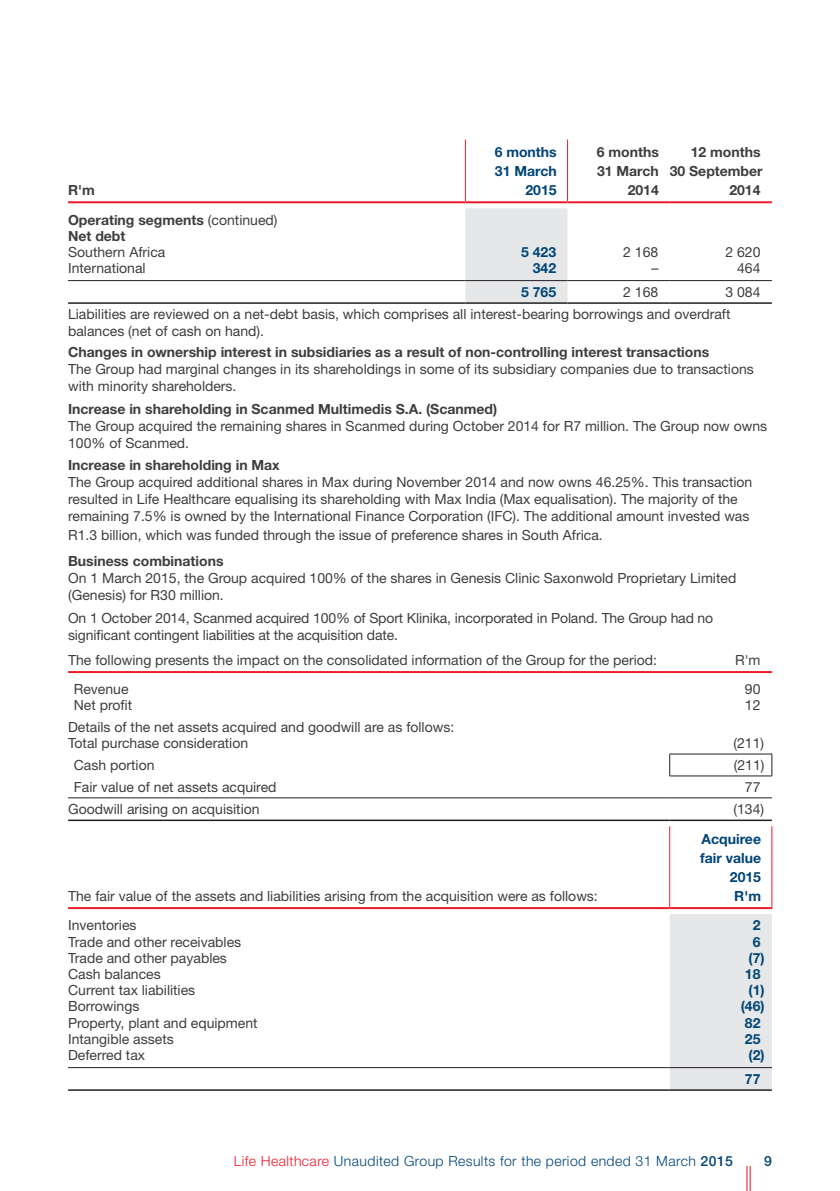
<style>
.page{position:relative;width:840px;height:1191px;background:#fff}
.page>*{position:absolute;margin:0;border:0;box-sizing:border-box;transform-origin:0 0}
.t1{font:14px/17px "Helvetica Neue LT Std";color:#3e3e3f}
.t2{font:700 14px/19px "Helvetica Neue LT Std";color:#3e3e3f;text-align:right}
.t3{font:700 14px/19px "Helvetica Neue LT Std";color:#004577;text-align:right}
.t4{font:300 14px "Helvetica Neue LT Std";letter-spacing:.03em;color:#004577}
.t5{font:500 14px "Helvetica Neue LT Std";color:#004577}
.s1{font-weight:400}
.s2{color:#ee1b2c}
.s3{font-weight:500}
</style>
<div class="page">
<svg style="left:746px;top:1166px;width:4px;height:25px"></svg>
<div style="left:465px;top:208px;width:102px;height:94px;background:#e6e7e9"></div>
<hr style="left:68px;top:201px;width:397px;height:2px;background:#ee1b2c">
<hr style="left:465px;top:201px;width:102px;height:2px;background:#ee1b2c">
<hr style="left:567px;top:201px;width:102px;height:2px;background:#ee1b2c">
<hr style="left:669px;top:201px;width:102px;height:2px;background:#ee1b2c">
<hr style="left:464px;top:139px;width:1px;height:62px;background:#ee1b2c">
<hr style="left:566px;top:139px;width:1px;height:62px;background:#ee1b2c">
<hr style="left:68px;top:280px;width:397px;height:1px;background:#231f20">
<hr style="left:465px;top:280px;width:102px;height:1px;background:#231f20">
<hr style="left:567px;top:280px;width:102px;height:1px;background:#231f20">
<hr style="left:669px;top:280px;width:102px;height:1px;background:#231f20">
<hr style="left:68px;top:302px;width:397px;height:2px;background:#231f20">
<hr style="left:465px;top:302px;width:102px;height:2px;background:#231f20">
<hr style="left:567px;top:302px;width:102px;height:2px;background:#231f20">
<hr style="left:669px;top:302px;width:102px;height:2px;background:#231f20">
<div style="left:669px;top:914px;width:102px;height:175px;background:#e6e7e9"></div>
<hr style="left:669px;top:753px;width:102px;height:1px;background:#231f20">
<svg style="left:669px;top:754px;width:1px;height:21px"></svg>
<svg style="left:771px;top:754px;width:1px;height:21px"></svg>
<hr style="left:68px;top:797px;width:601px;height:1px;background:#231f20">
<hr style="left:669px;top:797px;width:102px;height:1px;background:#231f20">
<hr style="left:68px;top:819px;width:601px;height:2px;background:#231f20">
<hr style="left:669px;top:819px;width:102px;height:2px;background:#231f20">
<hr style="left:68px;top:907px;width:601px;height:2px;background:#ee1b2c">
<hr style="left:669px;top:907px;width:103px;height:2px;background:#ee1b2c">
<hr style="left:68px;top:1067px;width:601px;height:1px;background:#231f20">
<hr style="left:669px;top:1067px;width:102px;height:1px;background:#231f20">
<hr style="left:668px;top:826px;width:1px;height:81px;background:#ee1b2c">
<hr style="left:771px;top:826px;width:1px;height:81px;background:#ee1b2c">
<hr style="left:669px;top:775px;width:102px;height:1px;background:#231f20">
<hr style="left:68px;top:671px;width:601px;height:2px;background:#ee1b2c">
<hr style="left:669px;top:671px;width:102px;height:2px;background:#ee1b2c">
<hr style="left:68px;top:1089px;width:601px;height:1px;background:#231f20">
<hr style="left:669px;top:1089px;width:102px;height:1px;background:#231f20">
<p class="t2" style="left:68px;top:180px;width:28px">R'm</p>
<p class="t3" style="left:494px;top:142px;width:63px">6 months<br>31 March<br>2015</p>
<p class="t2" style="left:596px;top:142px;width:63px">6 months<br>31 March<br>2014</p>
<p class="t2" style="left:669px;top:142px;width:94px">12 months<br>30 September<br>2014</p>
<p class="t2" style="left:68px;top:211px;width:211px;line-height:16.2px;text-align:left">Operating segments <span class="s1">(continued)<br></span>Net debt</p>
<p class="t1" style="left:68px;top:243px;width:99px">Southern Africa</p>
<p class="t3" style="left:521px;top:242px;width:37px">5 423</p>
<p class="t1" style="left:623px;top:243px;width:37px">2 168</p>
<p class="t1" style="left:725px;top:243px;width:37px">2 620</p>
<p class="t1" style="left:68px;top:259px;width:79px">International</p>
<p class="t3" style="left:532px;top:258px;width:25px">342</p>
<p class="t1" style="left:651px;top:259px;width:8px">–</p>
<p class="t1" style="left:736px;top:259px;width:25px">464</p>
<p class="t3" style="left:521px;top:282px;width:37px">5 765</p>
<p class="t1" style="left:623px;top:283px;width:37px">2 168</p>
<p class="t1" style="left:68px;top:281px;width:693px;line-height:21.8px;text-indent:657px">3 084<br>Liabilities are reviewed on a net-debt basis, which comprises all interest-bearing borrowings and overdraft</p>
<p class="t1" style="left:68px;top:322px;width:197px">balances (net of cash on hand).</p>
<p class="t2" style="left:68px;top:342px;width:642px">Changes in ownership interest in subsidiaries as a result of non-controlling interest transactions</p>
<p class="t1" style="left:68px;top:360px;width:687px">The Group had marginal changes in its shareholdings in some of its subsidiary companies due to transactions with minority shareholders.</p>
<p class="t2" style="left:68px;top:399px;width:430px">Increase in shareholding in Scanmed Multimedis S.A. (Scanmed)</p>
<p class="t1" style="left:68px;top:417px;width:700px">The Group acquired the remaining shares in Scanmed during October 2014 for R7 million. The Group now owns<br>100% of Scanmed.</p>
<p class="t2" style="left:68px;top:455px;width:213px">Increase in shareholding in Max</p>
<p class="t1" style="left:68px;top:474px;width:685px">The Group acquired additional shares in Max during November 2014 and now owns 46.25%. This transaction resulted in Life Healthcare equalising its shareholding with Max India (Max equalisation). The majority of the remaining 7.5% is owned by the International Finance Corporation (IFC). The additional amount invested was</p>
<p class="t1" style="left:68px;top:527px;width:536px">R1.3 billion, which was funded through the issue of preference shares in South Africa.</p>
<p class="t2" style="left:68px;top:551px;width:157px">Business combinations</p>
<p class="t1" style="left:68px;top:569px;width:669px">On 1 March 2015, the Group acquired 100% of the shares in Genesis Clinic Saxonwold Proprietary Limited (Genesis) for R30 million.</p>
<p class="t1" style="left:68px;top:609px;width:646px">On 1 October 2014, Scanmed acquired 100% of Sport Klinika, incorporated in Poland. The Group had no significant contingent liabilities at the acquisition date.</p>
<p class="t1" style="left:68px;top:651px;width:590px">The following presents the impact on the consolidated information of the Group for the period:</p>
<p class="t1" style="left:734px;top:651px;width:27px">R'm</p>
<p class="t1" style="left:74px;top:680px;width:56px">Revenue</p>
<p class="t1" style="left:744px;top:680px;width:17px">90</p>
<p class="t1" style="left:74px;top:696px;width:60px">Net profit</p>
<p class="t1" style="left:744px;top:696px;width:17px">12</p>
<p class="t1" style="left:68px;top:719px;width:387px;line-height:16.2px">Details of the net assets acquired and goodwill are as follows:<br>Total purchase consideration</p>
<p class="t1" style="left:733px;top:734px;width:32px">(211)</p>
<p class="t1" style="left:74px;top:756px;width:82px">Cash portion</p>
<p class="t1" style="left:733px;top:756px;width:32px">(211)</p>
<p class="t1" style="left:74px;top:778px;width:204px">Fair value of net assets acquired</p>
<p class="t1" style="left:744px;top:778px;width:17px">77</p>
<p class="t1" style="left:68px;top:800px;width:193px">Goodwill arising on acquisition</p>
<p class="t1" style="left:733px;top:800px;width:32px">(134)</p>
<p class="t1" style="left:68px;top:887px;width:531px">The fair value of the assets and liabilities arising from the acquisition were as follows:</p>
<p class="t3" style="left:699px;top:829px;width:62px">Acquiree fair value<br>2015<br>R'm</p>
<p class="t1" style="left:68px;top:916px;width:70px">Inventories</p>
<p class="t3" style="left:752px;top:915px;width:9px">2</p>
<p class="t1" style="left:68px;top:933px;width:174px">Trade and other receivables</p>
<p class="t3" style="left:752px;top:931px;width:9px">6</p>
<p class="t1" style="left:68px;top:949px;width:160px">Trade and other payables</p>
<p class="t3" style="left:748px;top:948px;width:18px">(7)</p>
<p class="t1" style="left:68px;top:965px;width:94px">Cash balances</p>
<p class="t3" style="left:744px;top:964px;width:17px">18</p>
<p class="t1" style="left:68px;top:981px;width:129px">Current tax liabilities</p>
<p class="t3" style="left:748px;top:980px;width:18px">(1)</p>
<p class="t1" style="left:68px;top:997px;width:73px">Borrowings</p>
<p class="t3" style="left:740px;top:996px;width:25px">(46)</p>
<p class="t1" style="left:68px;top:1014px;width:191px">Property, plant and equipment</p>
<p class="t3" style="left:744px;top:1012px;width:17px">82</p>
<p class="t1" style="left:68px;top:1030px;width:107px">Intangible assets</p>
<p class="t3" style="left:744px;top:1029px;width:17px">25</p>
<p class="t1" style="left:68px;top:1046px;width:78px">Deferred tax</p>
<p class="t3" style="left:744px;top:1043px;width:21px;line-height:23.6px;text-align:left">(2)<br>77</p>
<p class="t4" style="left:233px;top:1152px;width:500px"><span class="s2">Life Healthcare</span> Unaudited Group Results for the period ended 31 March <span class="s3">2015</span></p>
<p class="t5" style="left:763px;top:1152px;width:9px">9</p>
</div>
